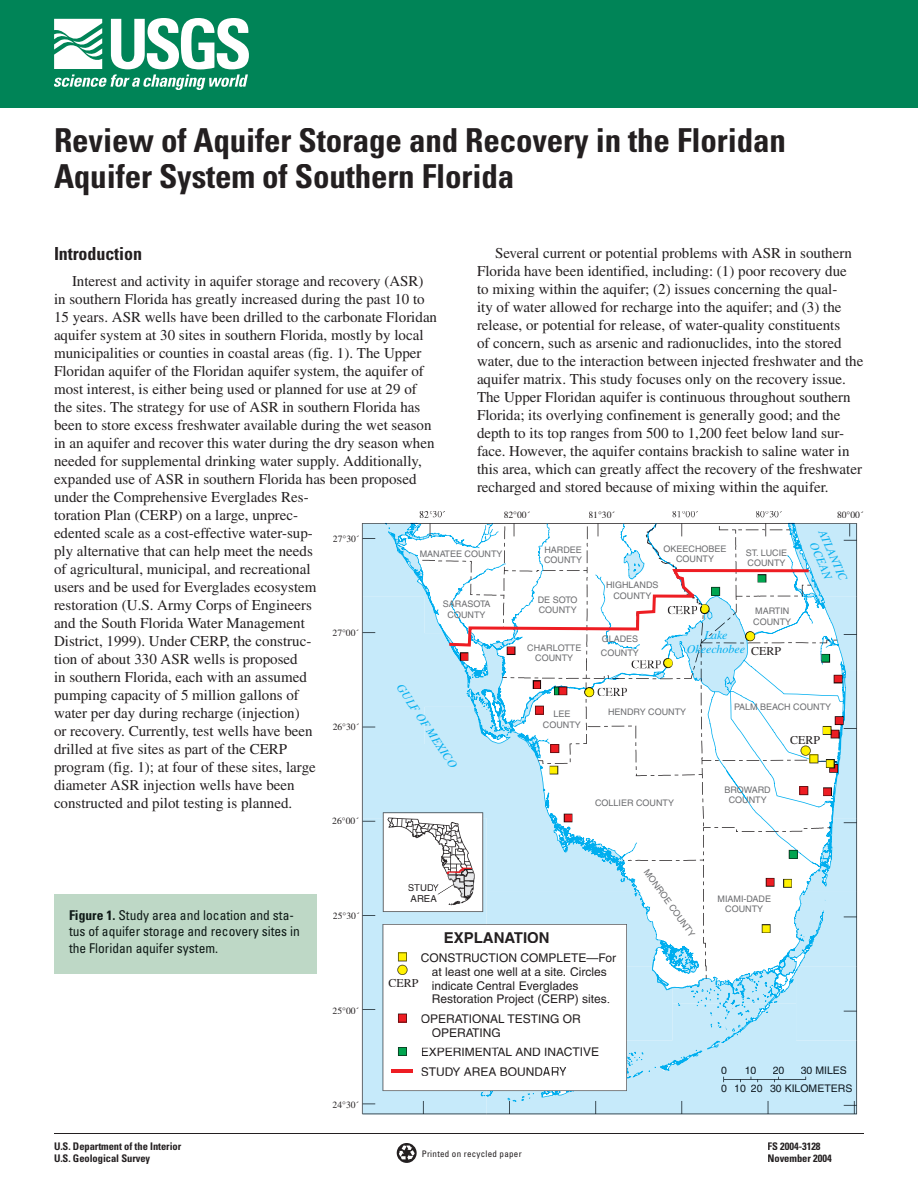
<style>
.page{position:relative;width:918px;height:1188px;background:#fff}
.page>*{position:absolute;margin:0;border:0;box-sizing:border-box;transform-origin:0 0}
.t1{font:700 condensed 33px/36px "Univers";letter-spacing:-.005em;color:#231f20}
.t2{font:700 condensed 18px "Univers";letter-spacing:-.005em;color:#231f20}
.t3{font:15px/18px "Times";color:#231f20}
.t4{font:700 15px "Helvetica";color:#231f20}
.t5{font:condensed 13.5px/16.5px "Univers";color:#0e1916}
.t6{font:12px/13.8px "Helvetica";color:#231f20}
.t7{font:italic 12px/13.2px "Times";color:#00aeef;text-align:center}
.t8{font:12px "Times";color:#231f20}
.t9{font:700 condensed 10.5px/12px "Univers";letter-spacing:-.005em;color:#231f20}
.t10{font:10.5px/18.6px "Helvetica";color:#101a21}
.t11{font:9.6px "Times";color:#231f20}
.t12{font:9.6px/11.1px "Helvetica";color:#231f20}
.t13{font:9px/10.4px "Helvetica";color:#6c6d70;text-align:center}
.t14{font:condensed 9px "Univers";letter-spacing:.03em;color:#231f20}
.s1{font-weight:700}
.s2{font-family:"Batang"}
</style>
<div class="page">
<hr style="left:54px;top:1134px;width:810px;height:1px;background:#231f20">
<div style="left:0;top:0;width:918px;height:108px;background:#008457"></div>
<svg style="left:54px;top:18px;width:195px;height:72px"></svg>
<svg style="left:397px;top:1143px;width:20px;height:19px"></svg>
<svg style="left:399px;top:1145px;width:16px;height:15px"></svg>
<div style="left:54px;top:894px;width:262px;height:79px;background:#bed8c6"></div>
<svg style="left:362px;top:511px;width:495px;height:603px"></svg>
<img style="left:756px;top:511px;width:26px;height:72px">
<h1 class="t1" style="left:54px;top:122px;width:733px">Review of Aquifer Storage and Recovery in the Floridan<br>Aquifer System of Southern Florida</h1>
<p class="t2" style="left:54px;top:243px;width:90px">Introduction</p>
<p class="t3" style="left:54px;top:272px;width:385px;text-indent:18px">Interest and activity in aquifer storage and recovery (ASR) in southern Florida has greatly increased during the past 10 to 15 years. ASR wells have been drilled to the carbonate Floridan aquifer system at 30 sites in southern Florida, mostly by local municipalities or counties in coastal areas (fig. 1). The Upper Floridan aquifer of the Floridan aquifer system, the aquifer of most interest, is either being used or planned for use at 29 of the sites. The strategy for use of ASR in southern Florida has been to store excess freshwater available during the wet season in an aquifer and recover this water during the dry season when needed for supplemental drinking water supply. Additionally, expanded use of ASR in southern Florida has been proposed under the Comprehensive Everglades Res-<br>toration Plan (CERP) on a large, unprec-<br>edented scale as a cost-effective water-sup-<br>ply alternative that can help meet the needs<br>of agricultural, municipal, and recreational<br>users and be used for Everglades ecosystem<br>restoration (U.S. Army Corps of Engineers<br>and the South Florida Water Management<br>District, 1999). Under CERP, the construc-<br>tion of about 330 ASR wells is proposed<br>in southern Florida, each with an assumed<br>pumping capacity of 5 million gallons of<br>water per day during recharge (injection)<br>or recovery. Currently, test wells have been<br>drilled at five sites as part of the CERP<br>program (fig. 1); at four of these sites, large<br>diameter ASR injection wells have been<br>constructed and pilot testing is planned.</p>
<p class="t3" style="left:477px;top:244px;width:388px;text-indent:18px">Several current or potential problems with ASR in southern Florida have been identified, including: (1) poor recovery due<br>to mixing within the aquifer; (2) issues concerning the qual-<br>ity of water allowed for recharge into the aquifer; and (3) the release, or potential for release, of water-quality constituents<br>of concern, such as arsenic and radionuclides, into the stored water, due to the interaction between injected freshwater and the aquifer matrix. This study focuses only on the recovery issue.<br>The Upper Floridan aquifer is continuous throughout southern Florida; its overlying confinement is generally good; and the depth to its top ranges from 500 to 1,200 feet below land sur&shy;face. However, the aquifer contains brackish to saline water in this area, which can greatly affect the recovery of the freshwater recharged and stored because of mixing within the aquifer.</p>
<p class="t11" style="left:504px;top:509px;width:28px">82°00´</p>
<p class="t11" style="left:588px;top:509px;width:28px">81°30´</p>
<p class="t11" style="left:837px;top:509px;width:28px">80°00´</p>
<p class="t7" style="left:828px;top:528px;width:56px;rotate:66deg">ATLANTIC<br>OCEAN</p>
<p class="t11" style="left:333px;top:533px;width:28px">27°30´</p>
<p class="t13" style="left:664px;top:543px;width:65px">OKEECHOBEE<br>COUNTY</p>
<p class="t13" style="left:544px;top:544px;width:39px;text-align:left">HARDEE<br>COUNTY</p>
<p class="t13" style="left:746px;top:548px;width:43px;text-align:left">ST. LUCIE<br>COUNTY</p>
<p class="t13" style="left:420px;top:548px;width:84px">MANATEE COUNTY</p>
<p class="t13" style="left:606px;top:580px;width:54px">HIGHLANDS<br>COUNTY</p>
<p class="t13" style="left:601px;top:631px;width:39px;line-height:14.5px;text-align:left">GLADES<br>COUNTY</p>
<p class="t13" style="left:443px;top:599px;width:49px">SARASOTA<br>COUNTY</p>
<p class="t13" style="left:538px;top:594px;width:41px;text-align:left">DE SOTO<br>COUNTY</p>
<p class="t13" style="left:527px;top:642px;width:56px">CHARLOTTE<br>COUNTY</p>
<p class="t13" style="left:753px;top:606px;width:39px;text-align:left">MARTIN<br>COUNTY</p>
<p class="t11" style="left:333px;top:627px;width:28px">27°00´</p>
<p class="t7" style="left:687px;top:629px;width:60px">Lake<br>Okeechobee</p>
<p class="t8" style="left:751px;top:644px;width:32px">CERP</p>
<p class="t7" style="left:405px;top:681px;width:100px;rotate:56deg">GULF OF MEXICO</p>
<p class="t13" style="left:734px;top:701px;width:99px">PALM BEACH COUNTY</p>
<p class="t13" style="left:608px;top:706px;width:80px">HENDRY COUNTY</p>
<p class="t13" style="left:543px;top:709px;width:39px">LEE<br>COUNTY</p>
<p class="t11" style="left:333px;top:722px;width:28px">26°30´</p>
<p class="t8" style="left:790px;top:733px;width:32px">CERP</p>
<p class="t13" style="left:725px;top:784px;width:48px">BROWARD<br>COUNTY</p>
<p class="t13" style="left:595px;top:797px;width:81px">COLLIER COUNTY</p>
<p class="t5" style="left:69px;top:907px;width:232px"><span class="s1">Figure 1.</span> Study area and location and sta&shy;tus of aquifer storage and recovery sites in the Floridan aquifer system.</p>
<p class="t11" style="left:332px;top:815px;width:28px">26°00´</p>
<p class="t11" style="left:333px;top:910px;width:28px">25°30´</p>
<p class="t11" style="left:333px;top:1005px;width:28px">25°00´</p>
<p class="t11" style="left:333px;top:1100px;width:28px">24°30´</p>
<p class="t12" style="left:408px;top:882px;width:30px">STUD<br>AREA</p>
<p class="t4" style="left:444px;top:928px;width:108px">EXPLANATION</p>
<p class="t6" style="left:432px;top:951px;width:186px;text-indent:-11px">CONSTRUCTION COMPLETE—For at least one well at a site. Circles indicate Central Everglades<br>Restoration Project (CERP) sites<span class="s2">.</span></p>
<p class="t6" style="left:432px;top:1012px;width:151px;text-indent:-11px">OPERATIONAL TESTING OR<br>OPERATING</p>
<p class="t6" style="left:421px;top:1042px;width:180px;line-height:19.4px">EXPERIMENTAL AND INACTIVE<br>STUDY AREA BOUND</p>
<p class="t8" style="left:389px;top:976px;width:32px">CERP</p>
<p class="t13" style="left:651px;top:867px;width:82px;rotate:55deg">MONROE COUNTY</p>
<p class="t13" style="left:718px;top:893px;width:55px">MIAMI-DADE<br>COUNTY</p>
<p class="t10" style="left:721px;top:1061px;width:7px">0<br>0</p>
<p class="t10" style="left:770px;top:1061px;width:84px;text-indent:31px">30 MILES<br>30 KILOMETERS</p>
<p class="t10" style="left:745px;top:1061px;width:13px">10</p>
<p class="t10" style="left:773px;top:1061px;width:13px">20</p>
<p class="t10" style="left:734px;top:1079px;width:30px">10 20</p>
<p class="t9" style="left:54px;top:1140px;width:129px">U.S. Department of the Interior<br>U.S. Geological Survey</p>
<p class="t9" style="left:768px;top:1140px;width:66px">FS 2004-3128<br>November 2004</p>
<p class="t14" style="left:422px;top:1148px;width:101px">Printed on recycled paper</p>
</div>
